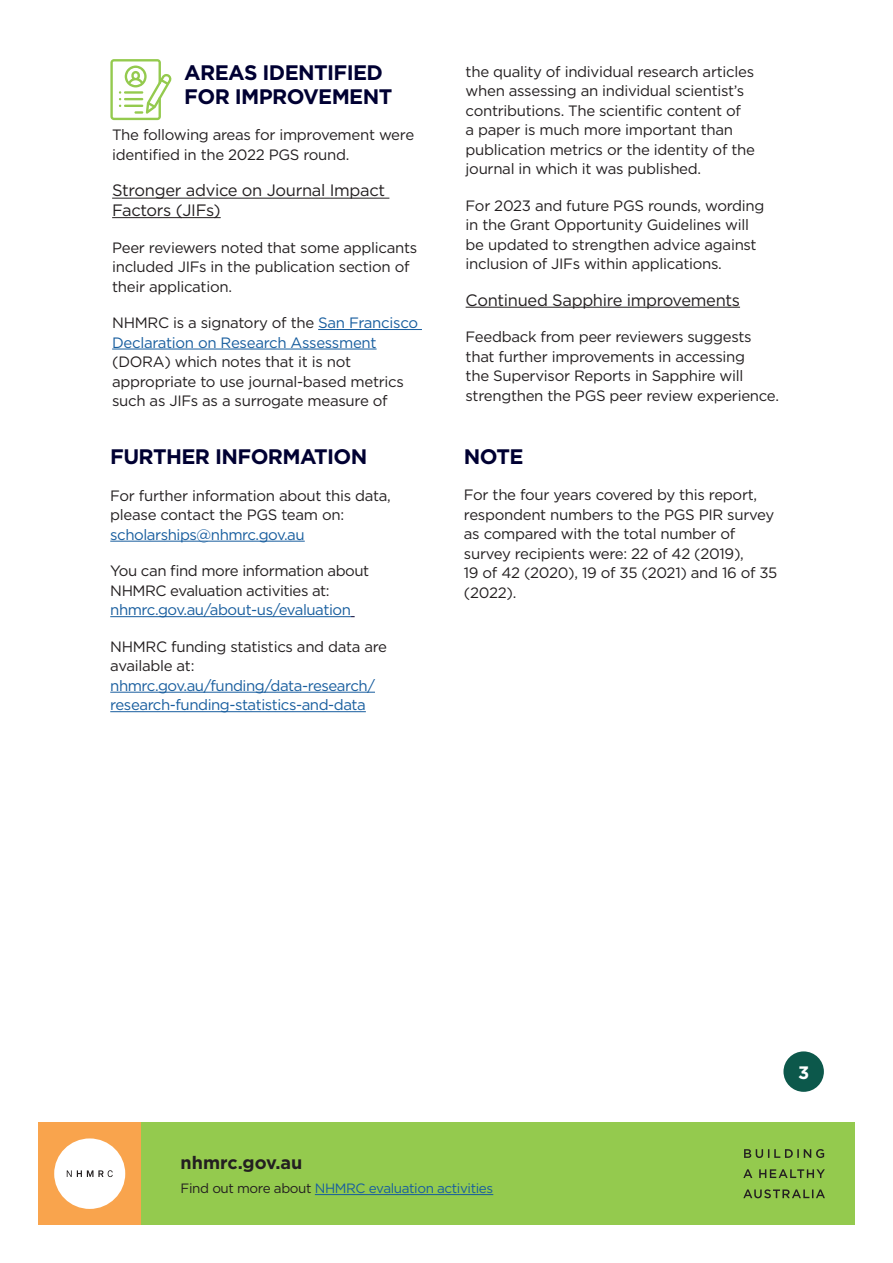
<style>
.page{position:relative;width:893px;height:1263px;background:#fff}
.page>*{position:absolute;margin:0;border:0;box-sizing:border-box;transform-origin:0 0}
.t1{font:700 21px/24px "Gotham";letter-spacing:-.03em;color:#000032}
.t2{font:700 18px "Gotham";color:#231f20}
.t3{font:700 18px "Gotham";color:#fff}
.t4{font:16.5px/19.5px "Gotham";letter-spacing:-.02em;color:#231f20}
.t5{font:15px/19.5px "Gotham";letter-spacing:-.02em;color:#231f20}
.t6{font:15px/19.5px "Gotham";letter-spacing:-.03em;color:#175d9e}
.t7{font:13.5px "Gotham";letter-spacing:-.03em;color:#175d9e}
.s1{color:#231f20}
</style>
<div class="page">
<div style="left:39px;top:1123px;width:816px;height:102px;background:#94ca4e"></div>
<div style="left:38px;top:1123px;width:103px;height:102px;background:#f9a44d"></div>
<div style="left:54px;top:1138px;width:71px;height:71px;background:#fff;border-radius:50%"></div>
<svg style="left:67px;top:1170px;width:46px;height:7px"></svg>
<svg style="left:743px;top:1189px;width:82px;height:9px"></svg>
<svg style="left:743px;top:1169px;width:82px;height:9px"></svg>
<svg style="left:744px;top:1149px;width:80px;height:9px"></svg>
<hr style="left:315px;top:1194px;width:178px;height:1px;background:#175d9e">
<hr style="left:112px;top:198px;width:277px;height:1px;background:#231f20">
<hr style="left:112px;top:217px;width:109px;height:1px;background:#231f20">
<hr style="left:318px;top:329px;width:104px;height:1px;background:#175d9e">
<hr style="left:112px;top:349px;width:265px;height:1px;background:#175d9e">
<hr style="left:466px;top:307px;width:274px;height:1px;background:#231f20">
<svg style="left:110px;top:59px;width:61px;height:61px"></svg>
<hr style="left:110px;top:541px;width:195px;height:1px;background:#175d9e">
<hr style="left:110px;top:616px;width:241px;height:1px;background:#175d9e">
<hr style="left:110px;top:692px;width:265px;height:1px;background:#175d9e">
<hr style="left:110px;top:711px;width:256px;height:1px;background:#175d9e">
<div style="left:783px;top:1051px;width:41px;height:41px;background:#0c584b;border-radius:50%"></div>
<h1 class="t1" style="left:184px;top:60px;width:210px">AREAS IDENTIFIED<br>FOR IMPROVEMENT</h1>
<p class="t5" style="left:112px;top:125px;width:304px">The following areas for improvement were identified in the 2022 PGS round.</p>
<p class="t4" style="left:112px;top:181px;width:274px">Stronger advice on Journal Impact<br>Factors (JIFs)</p>
<p class="t5" style="left:112px;top:237px;width:307px">Peer reviewers noted that some applicants included JIFs in the publication section of their application.</p>
<p class="t6" style="left:112px;top:313px;width:307px"><span class="s1">NHMRC is a signatory of the</span> San Francisco<br>Declaration on Research Assessment</p>
<p class="t5" style="left:112px;top:352px;width:293px">(DORA) which notes that it is not appropriate to use journal-based metrics such as JIFs as a surrogate measure of</p>
<h1 class="t1" style="left:110px;top:445px;width:259px">FURTHER INFORMATION</h1>
<p class="t5" style="left:110px;top:485px;width:282px">For further information about this data, please contact the PGS team on:</p>
<p class="t6" style="left:110px;top:524px;width:196px">scholarships@nhmrc.gov.au</p>
<p class="t5" style="left:110px;top:561px;width:261px">You can find more information about<br>NHMRC evaluation activities at:</p>
<p class="t6" style="left:110px;top:600px;width:242px">nhmrc.gov.au/about-us/evaluation</p>
<p class="t5" style="left:110px;top:636px;width:278px">NHMRC funding statistics and data are available at:</p>
<p class="t6" style="left:110px;top:675px;width:266px">nhmrc.gov.au/funding/data-research/ research-funding-statistics-and-data</p>
<p class="t5" style="left:466px;top:61px;width:291px">the quality of individual research articles when assessing an individual scientist’s contributions. The scientific content of<br>a paper is much more important than publication metrics or the identity of the journal in which it was published.</p>
<p class="t5" style="left:466px;top:195px;width:300px">For 2023 and future PGS rounds, wording in the Grant Opportunity Guidelines will be updated to strengthen advice against inclusion of JIFs within applications.</p>
<p class="t4" style="left:466px;top:290px;width:276px">Continued Sapphire improvements</p>
<p class="t5" style="left:466px;top:327px;width:315px">Feedback from peer reviewers suggests that further improvements in accessing<br>the Supervisor Reports in Sapphire will strengthen the PGS peer review experience.</p>
<h1 class="t1" style="left:464px;top:444px;width:61px">NOTE</h1>
<p class="t5" style="left:464px;top:485px;width:315px">For the four years covered by this report, respondent numbers to the PGS PIR survey as compared with the total number of survey recipients were: 22 of 42 (2019),<br>19 of 42 (2020), 19 of 35 (2021) and 16 of 35 (2022).</p>
<p class="t2" style="left:181px;top:1150px;width:123px">nhmrc.gov.au</p>
<p class="t7" style="left:181px;top:1180px;width:314px"><span class="s1">Find out more about</span> NHMRC evaluation activities</p>
<p class="t3" style="left:798px;top:1060px;width:13px">3</p>
</div>
